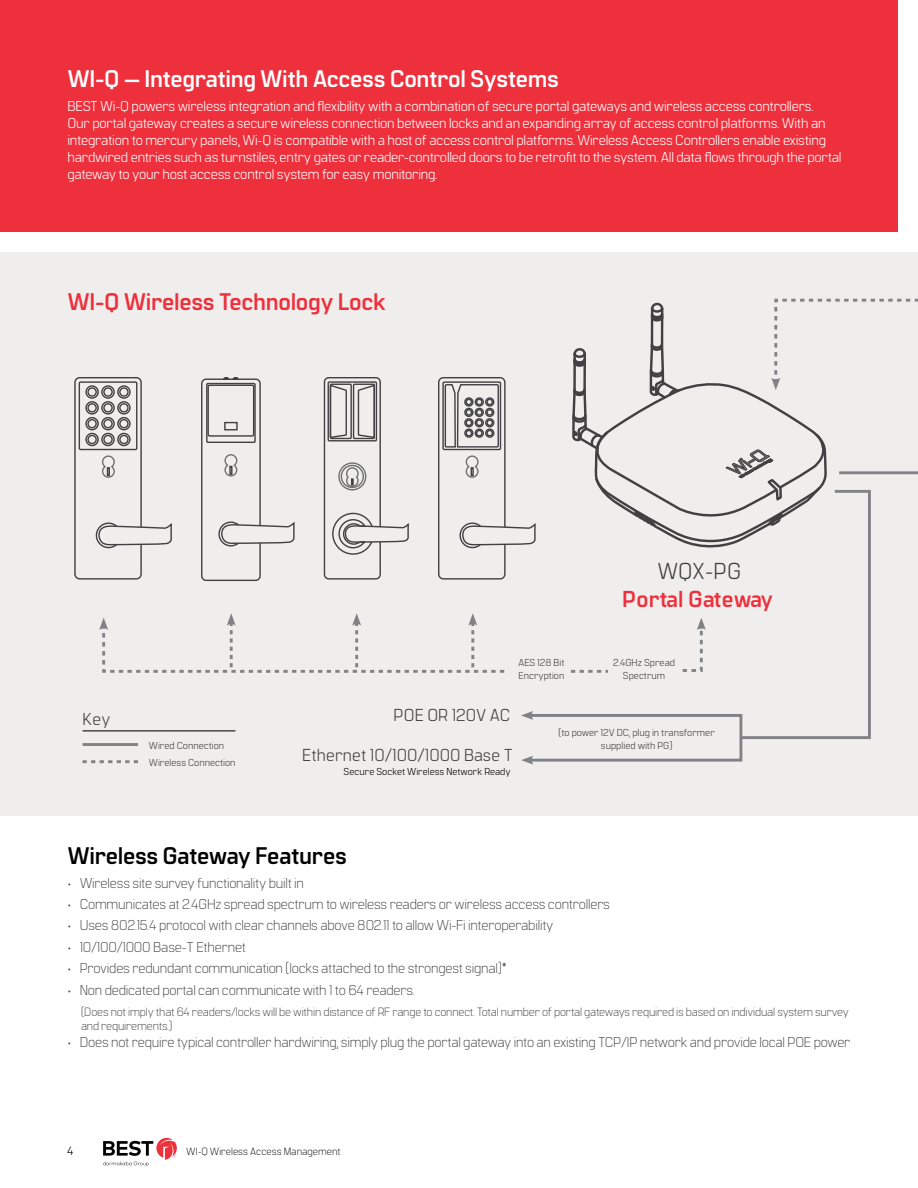
<style>
.page{position:relative;width:918px;height:1188px;background:#fff}
.page>*{position:absolute;margin:0;border:0;box-sizing:border-box;transform-origin:0 0}
.t1{font:700 24px "Manifold CF";letter-spacing:-.015em;color:#fff}
.t2{font:700 24px "Manifold CF";letter-spacing:-.015em;color:#ee303c}
.t3{font:700 24px "Manifold CF";letter-spacing:-.02em;color:#000}
.t4{font:700 23.1px "Manifold CF";letter-spacing:-.01em;color:#ee303c}
.t5{font:23.1px "Manifold CF";color:#414042}
.t6{font:17.25px "Manifold CF";letter-spacing:.01em;color:#414042}
.t7{font:14.25px/17.1px "Manifold CF";letter-spacing:-.015em;color:#fff}
.t8{font:300 14.25px "Manifold CF";letter-spacing:-.015em;color:#414042}
.t9{font:300 12px/14.4px "Manifold CF";letter-spacing:-.015em;color:#414042}
.t10{font:12px "Manifold CF";color:#000}
.t11{font:300 10.5px "Manifold CF";color:#000}
.t12{font:10.05px/12.9px "Manifold CF";color:#414042}
.t13{font:10.05px "Manifold CF";color:#000}
</style>
<div class="page">
<svg style="left:103px;top:1138px;width:74px;height:28px"></svg>
<div style="left:0;top:0;width:918px;height:815px;background:#efeeed"></div>
<div style="left:0;top:0;width:918px;height:252px;background:#fff"></div>
<div style="left:0;top:0;width:898px;height:231px;background:#ee303c"></div>
<div style="left:528px;top:714px;width:214px;height:48px;border:3px solid #808285"></div>
<svg style="left:521px;top:756px;width:12px;height:9px"></svg>
<hr style="left:83px;top:743px;width:55px;height:3px;background:#808285">
<svg style="left:83px;top:760px;width:55px;height:3px"></svg>
<hr style="left:83px;top:730px;width:152px;height:2px;background:#414042">
<div style="left:74px;top:377px;width:68px;height:203px;border:1px solid #414042;border-radius:5px"></div>
<div style="left:79px;top:381px;width:58px;height:69px;border:1px solid #414042"></div>
<div style="left:85px;top:385px;width:14px;height:14px;border:1px solid #414042;border-radius:50%"></div>
<div style="left:87px;top:387px;width:10px;height:10px;border:1px solid #414042;border-radius:50%"></div>
<div style="left:85px;top:401px;width:14px;height:14px;border:1px solid #414042;border-radius:50%"></div>
<div style="left:87px;top:403px;width:10px;height:10px;border:1px solid #414042;border-radius:50%"></div>
<div style="left:85px;top:417px;width:14px;height:13px;border:1px solid #414042;border-radius:50%"></div>
<div style="left:87px;top:419px;width:10px;height:9px;border:1px solid #414042;border-radius:50%"></div>
<div style="left:85px;top:433px;width:14px;height:13px;border:1px solid #414042;border-radius:50%"></div>
<div style="left:87px;top:435px;width:10px;height:9px;border:1px solid #414042;border-radius:50%"></div>
<svg style="left:95px;top:298px;width:823px;height:442px"></svg>
<h1 class="t1" style="left:68px;top:64px;width:493px">WI-Q — Integrating With Access Control Systems</h1>
<p class="t7" style="left:68px;top:97px;width:776px">BEST Wi-Q powers wireless integration and flexibility with a combination of secure portal gateways and wireless access controllers.<br>Our portal gateway creates a secure wireless connection between locks and an expanding array of access control platforms. With an integration to mercury panels, Wi-Q is compatible with a host of access control platforms. Wireless Access Controllers enable existing hardwired entries such as turnstiles, entry gates or reader-controlled doors to be retrofit to the system. All data flows through the portal gateway to your host access control system for easy monitoring.</p>
<h1 class="t2" style="left:68px;top:288px;width:320px">WI-Q Wireless Technology Lock</h1>
<h2 class="t5" style="left:658px;top:558px;width:85px">WQX-PG</h2>
<h2 class="t4" style="left:622px;top:585px;width:152px">Portal Gateway</h2>
<p class="t12" style="left:518px;top:656px;width:48px">AES 128 Bit<br>Encryption</p>
<p class="t12" style="left:613px;top:656px;width:63px;text-align:center">2.4GHz Spread<br>Spectrum</p>
<p class="t6" style="left:83px;top:709px;width:29px">Key</p>
<p class="t6" style="left:394px;top:705px;width:118px">POE OR 120V AC</p>
<p class="t6" style="left:302px;top:745px;width:212px">Ethernet 10/100/1000 Base T</p>
<p class="t13" style="left:344px;top:765px;width:169px">Secure Socket Wireless Network Ready</p>
<p class="t12" style="left:559px;top:726px;width:158px">(to power 12V DC, plug in transformer</p>
<p class="t12" style="left:149px;top:739px;width:77px">Wired Connection</p>
<p class="t12" style="left:601px;top:739px;width:73px">supplied with PG)</p>
<p class="t12" style="left:149px;top:756px;width:88px">Wireless Connection</p>
<h1 class="t3" style="left:68px;top:842px;width:281px">Wireless Gateway Features</h1>
<p class="t8" style="left:68px;top:874px;width:238px">• Wireless site survey functionality built in</p>
<p class="t8" style="left:68px;top:896px;width:544px">• Communicates at 2.4GHz spread spectrum to wireless readers or wireless access controllers</p>
<p class="t8" style="left:68px;top:917px;width:488px">• Uses 802.15.4 protocol with clear channels above 802.11 to allow Wi-Fi interoperability</p>
<p class="t8" style="left:68px;top:939px;width:180px">• 10/100/1000 Base-T Ethernet</p>
<p class="t8" style="left:68px;top:960px;width:441px">• Provides redundant communication (locks attached to the strongest signal)*</p>
<p class="t8" style="left:68px;top:982px;width:349px">• Non dedicated portal can communicate with 1 to 64 readers.</p>
<p class="t9" style="left:81px;top:1005px;width:769px">(Does not imply that 64 readers/locks will be within distance of RF range to connect. Total number of portal gateways required is based on individual system survey and requirements.)</p>
<p class="t8" style="left:68px;top:1034px;width:785px">• Does not require typical controller hardwiring, simply plug the portal gateway into an existing TCP/IP network and provide local POE power</p>
<p class="t10" style="left:67px;top:1144px;width:8px">4</p>
<p class="t11" style="left:186px;top:1145px;width:156px">WI-Q Wireless Access Management</p>
</div>
